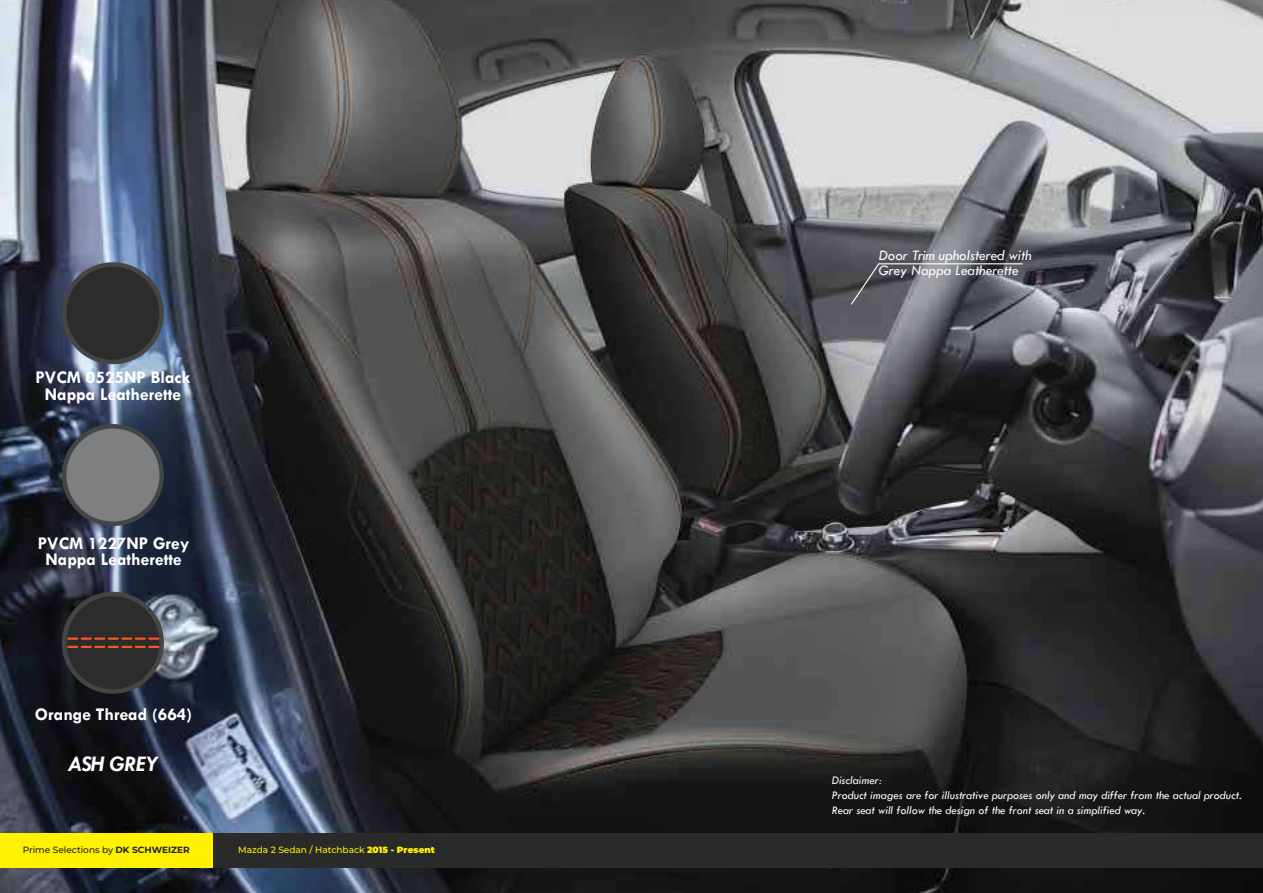
<style>
.page{position:relative;width:1263px;height:893px;background:#fff}
.page>*{position:absolute;margin:0;border:0;box-sizing:border-box;transform-origin:0 0}
.t1{font:italic 700 22.5px "Tw Cen";letter-spacing:-.02em;color:#fff}
.t2{font:700 18px/16.5px "Tw Cen";color:#fff;text-align:center}
.t3{font:italic 15px/15px "Tw Cen";color:#fff}
.t4{font:italic 12px/15px "Tw Cen";color:#fff}
.t5{font:500 9px "Montserrat";color:#fff200}
.t6{font:500 9px "Montserrat";color:#231f20}
.s1{font-weight:700}
.s2{font-weight:900}
</style>
<div class="page">
<img style="left:0;top:0;width:1263px;height:893px">
<div style="left:63px;top:594px;width:98px;height:97px;background:#2b2c2b;border-radius:50%"></div>
<div style="left:62px;top:592px;width:102px;height:102px;border:5px solid #444545;border-radius:50%"></div>
<svg style="left:68px;top:637px;width:91px;height:3px"></svg>
<svg style="left:68px;top:646px;width:91px;height:2px"></svg>
<div style="left:64px;top:426px;width:98px;height:98px;background:#7d7f80;border-radius:50%"></div>
<div style="left:62px;top:424px;width:102px;height:102px;border:5px solid #444545;border-radius:50%"></div>
<div style="left:64px;top:264px;width:98px;height:98px;background:#2b2c2b;border-radius:50%"></div>
<div style="left:62px;top:262px;width:102px;height:102px;border:5px solid #444545;border-radius:50%"></div>
<div style="left:213px;top:833px;width:1050px;height:34px;background:#2a2a2a"></div>
<div style="left:0;top:833px;width:213px;height:34px;background:#fff200"></div>
<svg style="left:850px;top:263px;width:174px;height:43px;background:#67686f"></svg>
<h2 class="t2" style="left:35px;top:371px;width:157px">PVCM 0525NP Black<br>Nappa Leatherette</h2>
<h2 class="t2" style="left:38px;top:536px;width:153px">PVCM 1227NP Grey<br>Nappa Leatherette</h2>
<h2 class="t2" style="left:35px;top:707px;width:159px">Orange Thread (664)</h2>
<h1 class="t1" style="left:68px;top:750px;width:92px">ASH GREY</h1>
<p class="t6" style="left:23px;top:845px;width:168px">Prime Selections by <span class="s1">DK SCHWEIZER</span></p>
<p class="t5" style="left:238px;top:845px;width:198px">Mazda 2 Sedan / Hatchback <span class="s2">2015 - Present</span></p>
<p class="t3" style="left:879px;top:249px;width:154px">Door Trim upholstered with<br>Grey Nappa Leatherette</p>
<p class="t4" style="left:832px;top:774px;width:411px">Disclaimer:<br>Product images are for illustrative purposes only and may differ from the actual product.<br>Rear seat will follow the design of the front seat in a simplified way.</p>
</div>
